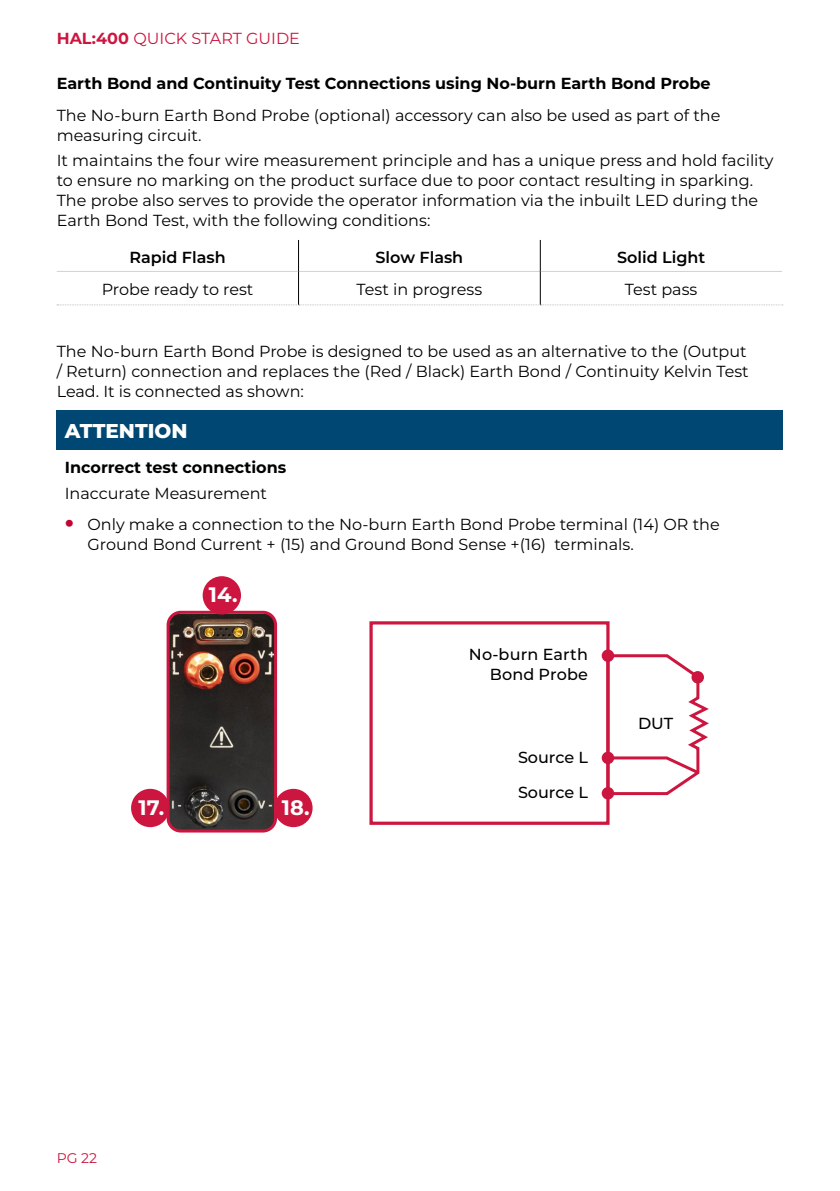
<style>
.page{position:relative;width:840px;height:1191px;background:#fff}
.page>*{position:absolute;margin:0;border:0;box-sizing:border-box;transform-origin:0 0}
.t1{font:700 21px "Montserrat";color:#fff}
.t2{font:800 20px "Montserrat";color:#fff}
.t3{font:16px/20px "Montserrat";color:#000}
.t4{font:700 16px "Montserrat";color:#000}
.t5{font:600 16px "Montserrat";color:#000}
.t6{font:16px "Montserrat";color:#cd163f}
.t7{font:500 16px/20px "Montserrat";letter-spacing:.01em;color:#000;text-align:right}
.t8{font:500 16px "Montserrat Roman";color:#000}
.t9{font:14px "Montserrat";color:#cd163f}
.s1{font-weight:700}
.s2{font-weight:800;font-size:24px;color:#c00630}
</style>
<div class="page">
<hr style="left:57px;top:271px;width:241px;height:1px;background:#d1d3d4">
<hr style="left:298px;top:271px;width:241px;height:1px;background:#d1d3d4">
<hr style="left:540px;top:271px;width:241px;height:1px;background:#d1d3d4">
<svg style="left:57px;top:304px;width:725px;height:1px"></svg>
<hr style="left:298px;top:240px;width:1px;height:31px;background:#000">
<hr style="left:539px;top:240px;width:1px;height:31px;background:#000">
<hr style="left:298px;top:271px;width:1px;height:34px;background:#000">
<hr style="left:539px;top:271px;width:1px;height:34px;background:#000">
<div style="left:57px;top:410px;width:725px;height:40px;background:#004873"></div>
<img style="left:170px;top:612px;width:103px;height:219px">
<div style="left:166px;top:611px;width:111px;height:221px;border:3px solid #cd163f;border-radius:13px"></div>
<div style="left:202px;top:576px;width:39px;height:38px;background:#cd163f;border-radius:50%"></div>
<div style="left:131px;top:789px;width:38px;height:38px;background:#cd163f;border-radius:50%"></div>
<div style="left:274px;top:789px;width:38px;height:38px;background:#cd163f;border-radius:50%"></div>
<div style="left:369px;top:621px;width:240px;height:204px;border:3px solid #cd163f"></div>
<svg style="left:601px;top:649px;width:13px;height:13px"></svg>
<svg style="left:601px;top:751px;width:13px;height:13px"></svg>
<svg style="left:601px;top:787px;width:13px;height:12px"></svg>
<svg style="left:604px;top:653px;width:104px;height:143px"></svg>
<p class="t6" style="left:57px;top:27px;width:244px"><span class="s1">HAL:400</span> QUICK START GUIDE</p>
<p class="t4" style="left:57px;top:72px;width:655px">Earth Bond and Continuity Test Connections using No-burn Earth Bond Probe</p>
<p class="t3" style="left:57px;top:104px;width:664px">The No-burn Earth Bond Probe (optional) accessory can also be used as part of the measuring circuit.</p>
<p class="t3" style="left:57px;top:150px;width:718px">It maintains the four wire measurement principle and has a unique press and hold facility to ensure no marking on the product surface due to poor contact resulting in sparking.<br>The probe also serves to provide the operator information via the inbuilt LED during the Earth Bond Test, with the following conditions:</p>
<p class="t5" style="left:129px;top:246px;width:98px">Rapid Flash</p>
<p class="t5" style="left:375px;top:246px;width:89px">Slow Flash</p>
<p class="t5" style="left:616px;top:246px;width:90px">Solid Light</p>
<p class="t3" style="left:102px;top:279px;width:153px">Probe ready to rest</p>
<p class="t3" style="left:356px;top:279px;width:127px">Test in progress</p>
<p class="t3" style="left:624px;top:279px;width:74px">Test pass</p>
<p class="t3" style="left:57px;top:340px;width:693px">The No-burn Earth Bond Probe is designed to be used as an alternative to the (Output / Return) connection and replaces the (Red / Black) Earth Bond / Continuity Kelvin Test<br>Lead. It is connected as shown:</p>
<p class="t2" style="left:65px;top:416px;width:124px">ATTENTION</p>
<p class="t4" style="left:65px;top:456px;width:223px">Incorrect test connections</p>
<p class="t3" style="left:65px;top:483px;width:204px">Inaccurate Measurement</p>
<p class="t3" style="left:87px;top:514px;width:633px;text-indent:-23px"><span class="s2">•</span> Only make a connection to the No-burn Earth Bond Probe terminal (14) OR the<br>Ground Bond Current + (15) and Ground Bond Sense +(16) terminals.</p>
<h1 class="t1" style="left:209px;top:579px;width:30px">14.</h1>
<h1 class="t1" style="left:138px;top:792px;width:27px">17.</h1>
<h1 class="t1" style="left:281px;top:792px;width:29px">18.</h1>
<p class="t9" style="left:57px;top:1148px;width:42px">PG 22</p>
<p class="t7" style="left:468px;top:644px;width:121px">No-burn Earth<br>Bond Probe</p>
<p class="t8" style="left:517px;top:746px;width:71px">Source L</p>
<p class="t8" style="left:517px;top:782px;width:71px">Source L</p>
<p class="t8" style="left:637px;top:712px;width:37px">DUT</p>
</div>
